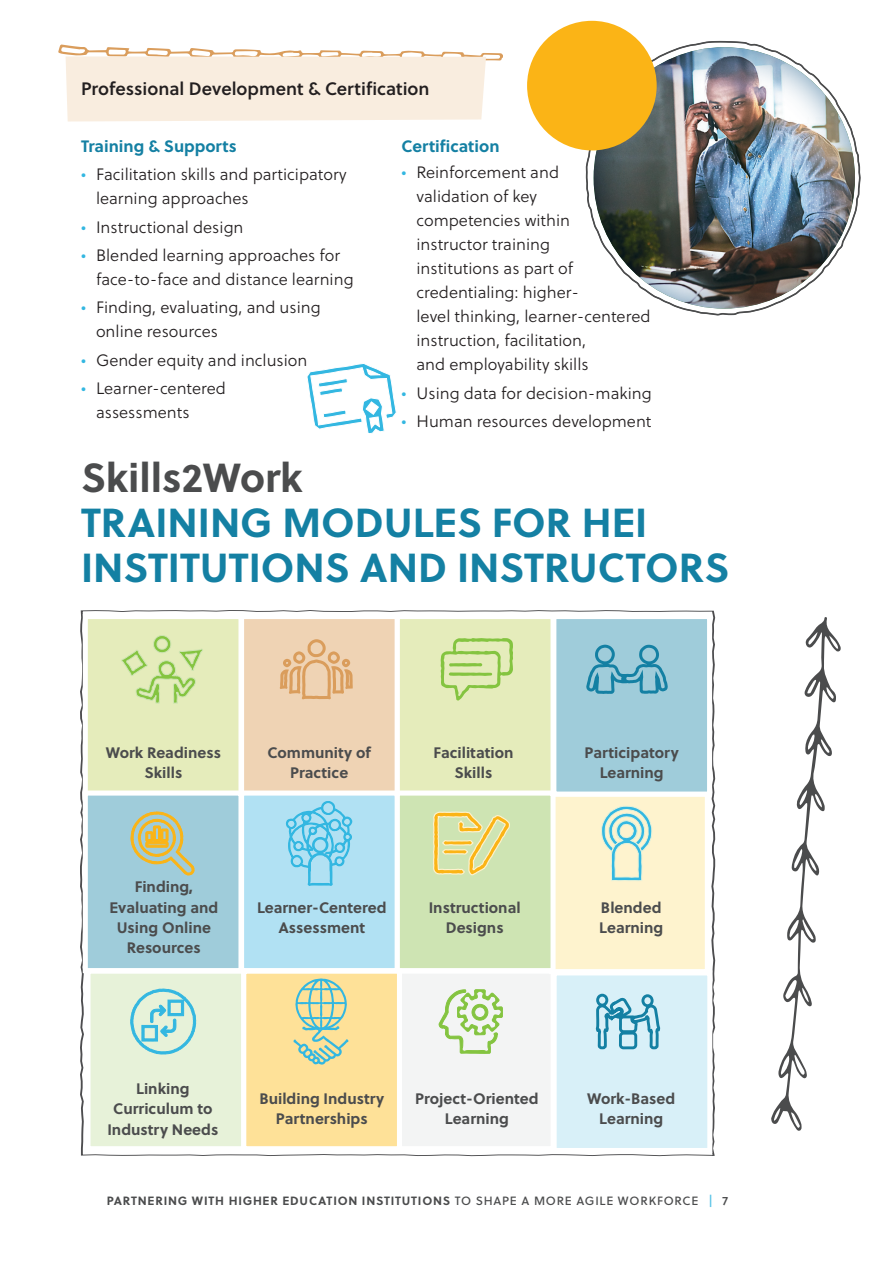
<style>
.page{position:relative;width:893px;height:1263px;background:#fff}
.page>*{position:absolute;margin:0;border:0;box-sizing:border-box;transform-origin:0 0}
.t1{font:700 40.5px/45px "Soleil";color:#1480a3}
.t2{font:700 40.5px "Soleil";color:#4b4c4d}
.t3{font:18px "Soleil Sb";color:#231f20}
.t4{font:16.5px/24px "Soleil Lt";color:#231f20}
.t5{font:700 16.5px "Soleil";color:#1480a3}
.t6{font:700 15.15px/20.2px "Soleil";color:#4b4c4d;text-align:center}
.t7{font:700 12px "Soleil";letter-spacing:.065em;color:#4b4c4d}
.s1{color:#33b7e1}
.s2{font-family:"Soleil Bk";font-weight:400}
.s3{font-family:"Soleil Sb";font-weight:400;color:#56c2e6}
.s4{font-family:"Soleil Sb";font-weight:400}
</style>
<div class="page">
<svg style="left:80px;top:610px;width:636px;height:546px"></svg>
<svg style="left:58px;top:44px;width:480px;height:78px"></svg>
<div style="left:83px;top:614px;width:161px;height:183px;background:#e5ecbb;border:5px solid #fff"></div>
<div style="left:239px;top:614px;width:161px;height:183px;background:#efd3b4;border:5px solid #fff"></div>
<div style="left:552px;top:970px;width:160px;height:183px;background:#d8f0f8;border:5px solid #fff"></div>
<div style="left:83px;top:790px;width:161px;height:183px;background:#9fccda;border:5px solid #fff"></div>
<div style="left:239px;top:790px;width:161px;height:183px;background:#b1e1f3;border:5px solid #fff"></div>
<div style="left:395px;top:968px;width:161px;height:183px;background:#f3f4f4;border:5px solid #fff"></div>
<div style="left:549px;top:791px;width:161px;height:183px;background:#fef3ce;border:5px solid #fff"></div>
<div style="left:85px;top:969px;width:161px;height:182px;background:#e7f2d9;border:5px solid #fff"></div>
<div style="left:395px;top:614px;width:161px;height:183px;background:#e5ecbb;border:5px solid #fff"></div>
<div style="left:395px;top:790px;width:161px;height:183px;background:#cee4b3;border:5px solid #fff"></div>
<div style="left:241px;top:969px;width:161px;height:182px;background:#fee198;border:5px solid #fff"></div>
<svg style="left:441px;top:638px;width:72px;height:63px"></svg>
<svg style="left:286px;top:801px;width:67px;height:85px"></svg>
<svg style="left:279px;top:639px;width:74px;height:60px"></svg>
<svg style="left:121px;top:635px;width:82px;height:69px"></svg>
<svg style="left:131px;top:811px;width:63px;height:64px"></svg>
<svg style="left:433px;top:811px;width:77px;height:65px"></svg>
<svg style="left:595px;top:993px;width:66px;height:57px"></svg>
<svg style="left:438px;top:989px;width:65px;height:65px"></svg>
<svg style="left:293px;top:978px;width:55px;height:87px"></svg>
<svg style="left:601px;top:806px;width:51px;height:75px"></svg>
<svg style="left:130px;top:988px;width:66px;height:66px"></svg>
<div style="left:551px;top:614px;width:161px;height:183px;background:#9fccda;border:5px solid #fff"></div>
<svg style="left:586px;top:644px;width:82px;height:50px"></svg>
<svg style="left:771px;top:617px;width:70px;height:514px"></svg>
<svg style="left:307px;top:363px;width:89px;height:71px"></svg>
<div style="left:503px;top:36px;width:184px;height:45px;background:#fff"></div>
<img style="left:585px;top:40px;width:276px;height:276px">
<div style="left:527px;top:21px;width:130px;height:129px;background:#fbb416;border-radius:50%"></div>
<p class="t3" style="left:81px;top:74px;width:350px">Professional Development &amp; Certification</p>
<p class="t5" style="left:81px;top:133px;width:157px">Training &amp; Supports</p>
<p class="t4" style="left:96px;top:162px;width:252px;text-indent:-15px"><span class="s1">•</span> Facilitation skills and participatory learning approaches</p>
<p class="t4" style="left:81px;top:215px;width:164px"><span class="s1">•</span> Instructional design</p>
<p class="t4" style="left:96px;top:243px;width:259px;text-indent:-15px"><span class="s1">•</span> Blended learning approaches for face-to-face and distance learning</p>
<p class="t4" style="left:96px;top:295px;width:226px;text-indent:-15px"><span class="s1">•</span> Finding, evaluating, and using online resources</p>
<p class="t4" style="left:81px;top:348px;width:228px"><span class="s1">•</span> Gender equity and inclusion</p>
<p class="t4" style="left:96px;top:376px;width:132px;text-indent:-15px"><span class="s1">•</span> Learner-centered assessments</p>
<p class="t5" style="left:401px;top:133px;width:100px">Certification</p>
<p class="t4" style="left:416px;top:160px;width:236px;text-indent:-15px"><span class="s1">•</span> Reinforcement and<br>validation of key<br>competencies within<br>instructor training<br>institutions as part of credentialing: higher-<br>level thinking, learner-centered instruction, facilitation,<br>and employability skills</p>
<p class="t4" style="left:401px;top:381px;width:252px"><span class="s1">•</span> Using data for decision-making</p>
<p class="t4" style="left:401px;top:409px;width:251px"><span class="s1">•</span> Human resources development</p>
<h1 class="t2" style="left:81px;top:446px;width:223px">Skills2Work</h1>
<h1 class="t1" style="left:81px;top:498px;width:649px">TRAINING MODULES FOR HEI<br>INSTITUTIONS AND INSTRUCTORS</h1>
<p class="t6" style="left:106px;top:742px;width:117px">Work Readiness<br>Skills</p>
<p class="t6" style="left:267px;top:742px;width:105px">Community of<br>Practice</p>
<p class="t6" style="left:433px;top:742px;width:82px">Facilitation<br>Skills</p>
<p class="t6" style="left:585px;top:742px;width:96px">Participatory<br>Learning</p>
<p class="t6" style="left:109px;top:876px;width:111px">Finding,<br>Evaluating and<br>Using Online<br>Resources</p>
<p class="t6" style="left:257px;top:896px;width:131px">Learner-Centered<br>Assessment</p>
<p class="t6" style="left:429px;top:896px;width:93px">Instructional<br>Designs</p>
<p class="t6" style="left:599px;top:896px;width:65px;text-align:left">Blended<br>Learning</p>
<p class="t6" style="left:107px;top:1078px;width:112px">Linking<br>Curriculum to<br>Industry Needs</p>
<p class="t6" style="left:259px;top:1088px;width:127px">Building Industry<br>Partnerships</p>
<p class="t6" style="left:415px;top:1088px;width:125px">Project-Oriented<br>Learning</p>
<p class="t6" style="left:587px;top:1088px;width:90px">Work-Based<br>Learning</p>
<p class="t7" style="left:107px;top:1192px;width:623px">PARTNERING WITH HIGHER EDUCATION INSTITUTIONS <span class="s2">TO SHAPE A MORE AGILE WORKFORCE</span> <span class="s3">|</span> <span class="s4">7</span></p>
</div>
